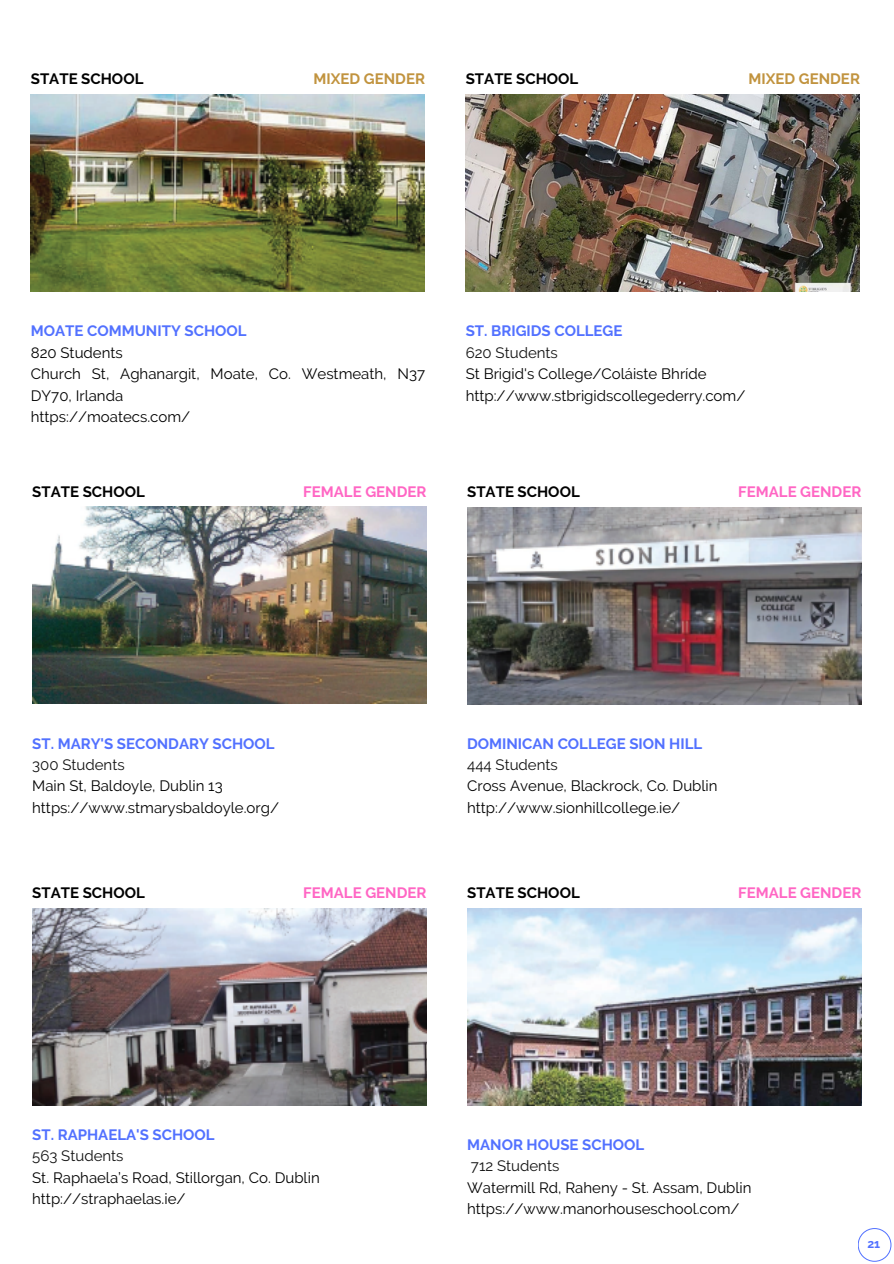
<style>
.page{position:relative;width:894px;height:1264px;background:#fff}
.page>*{position:absolute;margin:0;border:0;box-sizing:border-box;transform-origin:0 0}
.t1{font:15px/21.3px "Raleway";color:#000}
.t2{font:700 15px "Raleway";color:#5271ff}
.t3{font:700 15px "Raleway";color:#000}
.t4{font:15px "Raleway";color:#121212}
.t5{font:700 15px "Raleway";color:#ff66c4}
.t6{font:700 15px "Raleway";color:#c1933e}
.t7{font:700 12.15px "Raleway";color:#5271ff}
</style>
<div class="page">
<svg style="left:858px;top:1228px;width:33px;height:33px"></svg>
<img style="left:31px;top:94px;width:394px;height:197px">
<img style="left:465px;top:94px;width:394px;height:197px">
<img style="left:32px;top:506px;width:394px;height:197px">
<img style="left:467px;top:507px;width:394px;height:197px">
<img style="left:32px;top:908px;width:394px;height:197px">
<img style="left:467px;top:908px;width:394px;height:197px">
<h1 class="t3" style="left:31px;top:70px;width:114px">STATE SCHOOL</h1>
<p class="t6" style="left:313px;top:70px;width:113px">MIXED GENDER</p>
<h1 class="t3" style="left:465px;top:70px;width:114px">STATE SCHOOL</h1>
<h1 class="t6" style="left:748px;top:70px;width:113px">MIXED GENDER</h1>
<p class="t2" style="left:31px;top:322px;width:217px">MOATE COMMUNITY SCHOOL</p>
<p class="t1" style="left:31px;top:342px;width:93px">820 Students</p>
<p class="t1" style="left:31px;top:363px;width:395px">Church St, Aghanargit, Moate, Co. Westmeath, N37<br>DY70, Irlanda</p>
<p class="t1" style="left:31px;top:406px;width:161px">https://moatecs.com/</p>
<p class="t2" style="left:465px;top:322px;width:158px">ST. BRIGIDS COLLEGE</p>
<h1 class="t4" style="left:465px;top:343px;width:94px">620 Students</h1>
<h1 class="t1" style="left:465px;top:363px;width:242px">St Brigid's College/Coláiste Bhríde</h1>
<p class="t1" style="left:465px;top:384px;width:281px">http://www.stbrigidscollegederry.com/</p>
<p class="t3" style="left:32px;top:482px;width:114px">STATE SCHOOL</p>
<p class="t5" style="left:303px;top:482px;width:125px">FEMALE GENDER</p>
<p class="t3" style="left:467px;top:482px;width:114px">STATE SCHOOL</p>
<p class="t5" style="left:738px;top:482px;width:125px">FEMALE GENDER</p>
<p class="t2" style="left:32px;top:734px;width:244px">ST. MARY'S SECONDARY SCHOOL</p>
<p class="t4" style="left:32px;top:756px;width:94px">300 Students</p>
<p class="t1" style="left:32px;top:775px;width:192px">Main St, Baldoyle, Dublin 13</p>
<h1 class="t1" style="left:32px;top:796px;width:248px">https://www.stmarysbaldoyle.org/</h1>
<h1 class="t2" style="left:467px;top:734px;width:236px">DOMINICAN COLLEGE SION HILL</h1>
<h1 class="t4" style="left:467px;top:756px;width:92px">444 Students</h1>
<p class="t1" style="left:467px;top:775px;width:252px">Cross Avenue, Blackrock, Co. Dublin</p>
<p class="t1" style="left:467px;top:796px;width:214px">http://www.sionhillcollege.ie/</p>
<h1 class="t3" style="left:32px;top:884px;width:114px">STATE SCHOOL</h1>
<p class="t5" style="left:303px;top:884px;width:125px">FEMALE GENDER</p>
<p class="t3" style="left:467px;top:884px;width:114px">STATE SCHOOL</p>
<p class="t5" style="left:738px;top:884px;width:125px">FEMALE GENDER</p>
<p class="t2" style="left:32px;top:1125px;width:184px">ST. RAPHAELA'S SCHOOL</p>
<p class="t4" style="left:32px;top:1147px;width:93px">563 Students</p>
<h1 class="t1" style="left:32px;top:1166px;width:289px">St. Raphaela’s Road, Stillorgan, Co. Dublin</h1>
<h1 class="t1" style="left:32px;top:1187px;width:155px">http://straphaelas.ie/</h1>
<p class="t2" style="left:467px;top:1135px;width:179px">MANOR HOUSE SCHOOL</p>
<p class="t4" style="left:471px;top:1157px;width:90px">712 Students</p>
<p class="t1" style="left:467px;top:1176px;width:286px">Watermill Rd, Raheny - St. Assam, Dublin</p>
<p class="t1" style="left:467px;top:1198px;width:274px">https://www.manorhouseschool.com/</p>
<h1 class="t7" style="left:867px;top:1236px;width:14px">21</h1>
</div>
